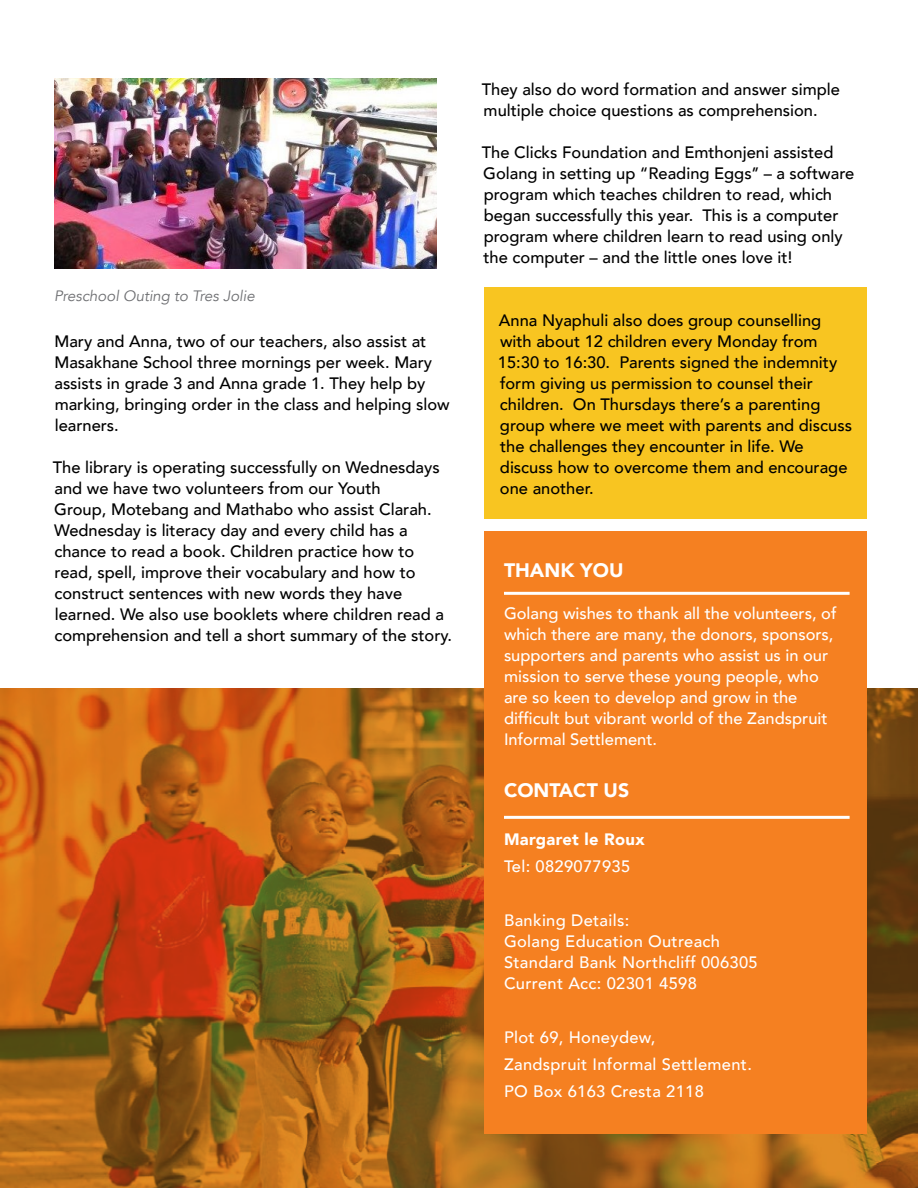
<style>
.page{position:relative;width:918px;height:1188px;background:#fff}
.page>*{position:absolute;margin:0;border:0;box-sizing:border-box;transform-origin:0 0}
.t1{font:900 19.5px "Avenir";color:#fff}
.t2{font:500 16.5px/21px "Avenir";color:#000}
.t3{font:500 16.5px/21px "Avenir";color:#fff}
.t4{font:500 16.5px/21px "Avenir";letter-spacing:.02em;color:#fff}
.t5{font:900 16.5px "Avenir";letter-spacing:.02em;color:#fff}
.t6{font:italic 15px "Avenir";color:#6d6e71}
</style>
<div class="page">
<div style="left:484px;top:287px;width:383px;height:232px;background:#f8c521"></div>
<img style="left:1px;top:688px;width:917px;height:500px">
<img style="left:54px;top:79px;width:382px;height:189px">
<div style="left:484px;top:532px;width:383px;height:602px;background:#f58021"></div>
<hr style="left:504px;top:592px;width:346px;height:3px;background:#fff">
<hr style="left:504px;top:816px;width:346px;height:3px;background:#fff">
<p class="t6" style="left:54px;top:287px;width:202px">Preschool Outing to Tres Jolie</p>
<p class="t2" style="left:54px;top:330px;width:397px">Mary and Anna, two of our teachers, also assist at Masakhane School three mornings per week. Mary assists in grade 3 and Anna grade 1. They help by marking, bringing order in the class and helping slow learners.</p>
<p class="t2" style="left:53px;top:456px;width:401px">The library is operating successfully on Wednesdays and we have two volunteers from our Youth<br>Group, Motebang and Mathabo who assist Clarah.<br>Wednesday is literacy day and every child has a chance to read a book. Children practice how to read, spell, improve their vocabulary and how to construct sentences with new words they have learned. We also use booklets where children read a comprehension and tell a short summary of the story.</p>
<p class="t2" style="left:482px;top:78px;width:360px">They also do word formation and answer simple multiple choice questions as comprehension.</p>
<p class="t2" style="left:482px;top:141px;width:374px">The Clicks Foundation and Emthonjeni assisted Golang in setting up “Reading Eggs’’ – a software program which teaches children to read, which began successfully this year. This is a computer program where children learn to read using only the computer – and the little ones love it!</p>
<p class="t2" style="left:498px;top:309px;width:356px">Anna Nyaphuli also does group counselling with about 12 children every Monday from 15:30 to 16:30. Parents signed the indemnity form giving us permission to counsel their children. On Thursdays there’s a parenting group where we meet with parents and discuss the challenges they encounter in life. We discuss how to overcome them and encourage one another.</p>
<p class="t1" style="left:504px;top:554px;width:27px">THANK</p>
<p class="t1" style="left:580px;top:554px;width:28px">YOU</p>
<p class="t3" style="left:504px;top:602px;width:334px">Golang wishes to thank all the volunteers, of which there are many, the donors, sponsors, supporters and parents who assist us in our mission to serve these young people, who are so keen to develop and grow in the difficult but vibrant world of the Zandspruit Informal Settlement.</p>
<p class="t1" style="left:504px;top:774px;width:28px">CONTACT</p>
<p class="t1" style="left:604px;top:774px;width:13px">US</p>
<p class="t5" style="left:504px;top:825px;width:142px">MARGARET LE ROUX</p>
<p class="t4" style="left:504px;top:855px;width:128px">Tel: 0829077935</p>
<p class="t4" style="left:504px;top:909px;width:255px">Banking Details:<br>Golang Education Outreach<br>Standard Bank Northcliff 006305<br>Current Acc: 02301 4598</p>
<p class="t4" style="left:504px;top:1023px;width:249px;line-height:27px">Plot 69, Honeydew,<br>Zandspruit Informal Settlement.<br>PO Box 6163 Cresta 2118</p>
</div>
